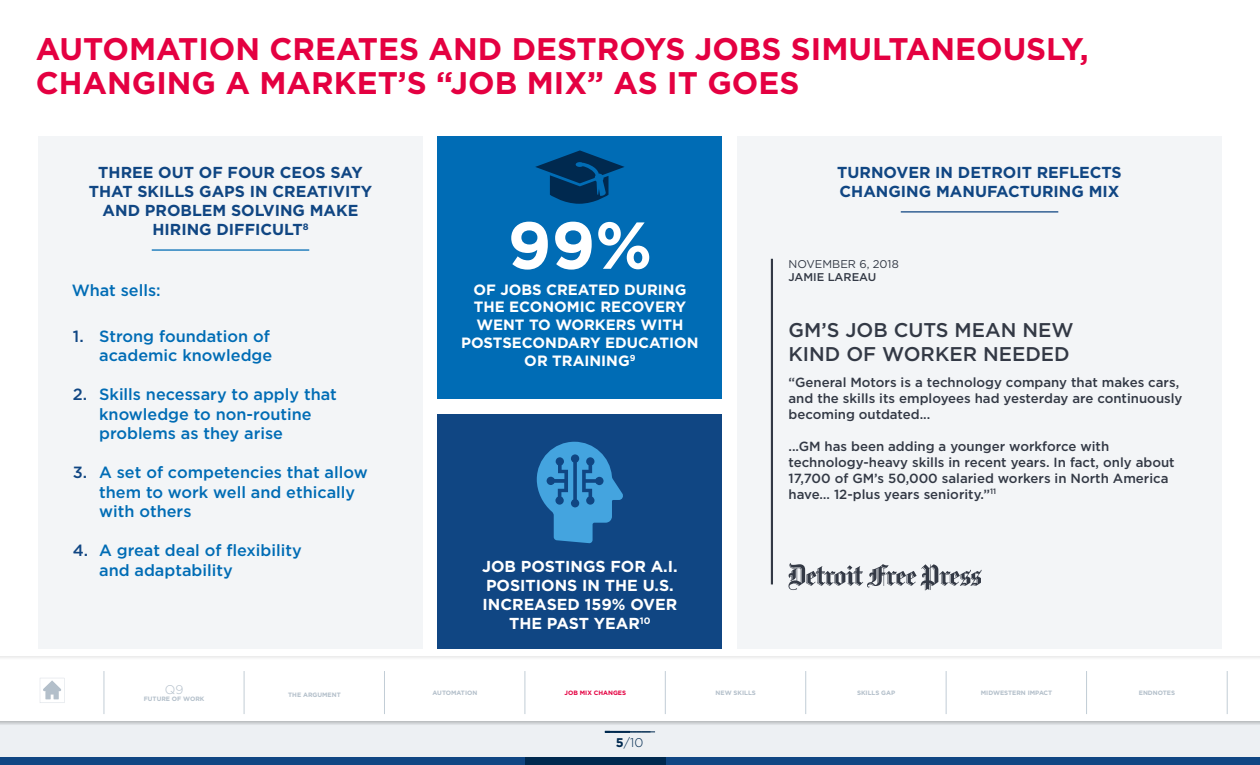
<style>
.page{position:relative;width:1260px;height:765px;background:#fff}
.page>*{position:absolute;margin:0;border:0;box-sizing:border-box;transform-origin:0 0}
.t1{font:700 66.25px "Gotham";color:#fff}
.t2{font:700 31.25px/33.8px "Gotham";color:#e40041}
.t3{font:500 19.88px/23.9px "Gotham";color:#333945}
.t4{font:500 16.25px/19.5px "Gotham";color:#006cb5}
.t5{font:700 15.88px/19.1px "Gotham";color:#104683;text-align:center}
.t6{font:700 15.88px/19.1px "Gotham";color:#fff;text-align:center}
.t7{font:700 14.88px/17.9px "Gotham";color:#fff;text-align:center}
.t8{font:500 13.25px/15.9px "Gotham";color:#333945}
.t9{font:300 12.62px "Gotham";color:#00294f}
.t10{font:300 12.5px "Gotham";color:#b3bfca}
.t11{font:11.25px "Gotham";color:#333945}
.t12{font:500 11.25px "Gotham";color:#333945}
.t13{font:700 6.25px "Gotham";color:#b3bfca}
.t14{font:700 6.25px "Gotham";color:#e40041}
.s1{color:#104683}
.s2{font-weight:700}
</style>
<div class="page">
<div style="left:0;top:721px;width:1260px;height:44px;background:#edf0f3"></div>
<svg style="left:0;top:722px;width:1260px;height:3px"></svg>
<hr style="left:605px;top:732px;width:50px;height:1px;background:#00294f">
<div style="left:0;top:656px;width:1260px;height:5px;background:#f7f7f7"></div>
<svg style="left:40px;top:678px;width:24px;height:25px"></svg>
<div style="left:0;top:757px;width:1260px;height:8px;background:#104683"></div>
<hr style="left:104px;top:671px;width:1px;height:43px;background:#c2cdd6">
<hr style="left:384px;top:671px;width:1px;height:43px;background:#c2cdd6">
<hr style="left:665px;top:671px;width:1px;height:43px;background:#c2cdd6">
<hr style="left:946px;top:671px;width:1px;height:43px;background:#c2cdd6">
<hr style="left:244px;top:671px;width:1px;height:43px;background:#c2cdd6">
<hr style="left:525px;top:671px;width:1px;height:43px;background:#c2cdd6">
<hr style="left:806px;top:671px;width:1px;height:43px;background:#c2cdd6">
<hr style="left:1086px;top:671px;width:1px;height:43px;background:#c2cdd6">
<hr style="left:1227px;top:671px;width:1px;height:43px;background:#c2cdd6">
<div style="left:526px;top:757px;width:140px;height:8px;background:#00294f"></div>
<svg style="left:630px;top:731px;width:21px;height:2px"></svg>
<hr style="left:605px;top:731px;width:25px;height:2px;background:#00294f">
<div style="left:737px;top:136px;width:485px;height:513px;background:#f3f5f7"></div>
<div style="left:437px;top:136px;width:285px;height:263px;background:#006cb5"></div>
<div style="left:437px;top:414px;width:285px;height:235px;background:#104683"></div>
<div style="left:38px;top:136px;width:385px;height:513px;background:#f3f5f7"></div>
<hr style="left:152px;top:249px;width:157px;height:2px;background:#006cb5">
<hr style="left:901px;top:211px;width:157px;height:2px;background:#104683">
<svg style="left:535px;top:150px;width:90px;height:54px"></svg>
<svg style="left:537px;top:442px;width:86px;height:101px"></svg>
<hr style="left:771px;top:259px;width:2px;height:325px;background:#333945">
<svg style="left:789px;top:563px;width:193px;height:27px"></svg>
<h2 class="t2" style="left:36px;top:32px;width:1055px">AUTOMATION CREATES AND DESTROYS JOBS SIMULTANEOUSLY,<br>CHANGING A MARKET’S “JOB MIX” AS IT GOES</h2>
<p class="t5" style="left:89px;top:162px;width:285px">THREE OUT OF FOUR CEOS SAY<br>THAT SKILLS GAPS IN CREATIVITY<br>AND PROBLEM SOLVING MAKE<br>HIRING DIFFICULT<sup>8</sup></p>
<p class="t5" style="left:837px;top:162px;width:286px;text-align:left">TURNOVER IN DETROIT REFLECTS<br>CHANGING MANUFACTURING MIX</p>
<h1 class="t1" style="left:508px;top:201px;width:146px">99%</h1>
<p class="t11" style="left:789px;top:257px;width:112px">NOVEMBER 6, 2018</p>
<p class="t12" style="left:789px;top:270px;width:89px">JAMIE LAREAU</p>
<p class="t4" style="left:72px;top:280px;width:90px">What sells:</p>
<p class="t4" style="left:73px;top:326px;width:201px;text-align:right"><span class="s1">1.</span> Strong foundation of academic knowledge</p>
<p class="t4" style="left:99px;top:384px;width:239px;text-indent:-26px"><span class="s1">2.</span> Skills necessary to apply that knowledge to non-routine problems as they arise</p>
<p class="t4" style="left:99px;top:462px;width:270px;text-indent:-26px"><span class="s1">3.</span> A set of competencies that allow them to work well and ethically with others</p>
<p class="t4" style="left:99px;top:540px;width:204px;text-indent:-26px"><span class="s1">4.</span> A great deal of flexibility and adaptability</p>
<p class="t7" style="left:461px;top:280px;width:239px">OF JOBS CREATED DURING<br>THE ECONOMIC RECOVERY<br>WENT TO WORKERS WITH<br>POSTSECONDARY EDUCATION<br>OR TRAINING<sup>9</sup></p>
<p class="t6" style="left:482px;top:556px;width:197px">JOB POSTINGS FOR A.I.<br>POSITIONS IN THE U.S.<br>INCREASED 159% OVER<br>THE PAST YEAR<sup>10</sup></p>
<h3 class="t3" style="left:789px;top:318px;width:287px">GM’S JOB CUTS MEAN NEW<br>KIND OF WORKER NEEDED</h3>
<p class="t8" style="left:789px;top:375px;width:396px">“General Motors is a technology company that makes cars, and the skills its employees had yesterday are continuously becoming outdated...</p>
<p class="t8" style="left:789px;top:438px;width:388px">...GM has been adding a younger workforce with technology-heavy skills in recent years. In fact, only about 17,700 of GM’s 50,000 salaried workers in North America have… 12-plus years seniority.”<sup>11</sup></p>
<p class="t10" style="left:165px;top:681px;width:20px">Q9</p>
<p class="t13" style="left:144px;top:695px;width:62px">FUTURE OF WORK</p>
<p class="t13" style="left:288px;top:690px;width:54px">THE ARGUMENT</p>
<p class="t13" style="left:433px;top:689px;width:46px">AUTOMATION</p>
<p class="t14" style="left:565px;top:689px;width:63px">JOB MIX CHANGES</p>
<p class="t13" style="left:716px;top:689px;width:42px">NEW SKILLS</p>
<p class="t13" style="left:857px;top:689px;width:40px">SKILLS GAP</p>
<p class="t13" style="left:981px;top:689px;width:73px">MIDWESTERN IMPACT</p>
<p class="t13" style="left:1139px;top:689px;width:38px">ENDNOTES</p>
<p class="t9" style="left:616px;top:734px;width:29px"><span class="s2">5</span>/10</p>
</div>
